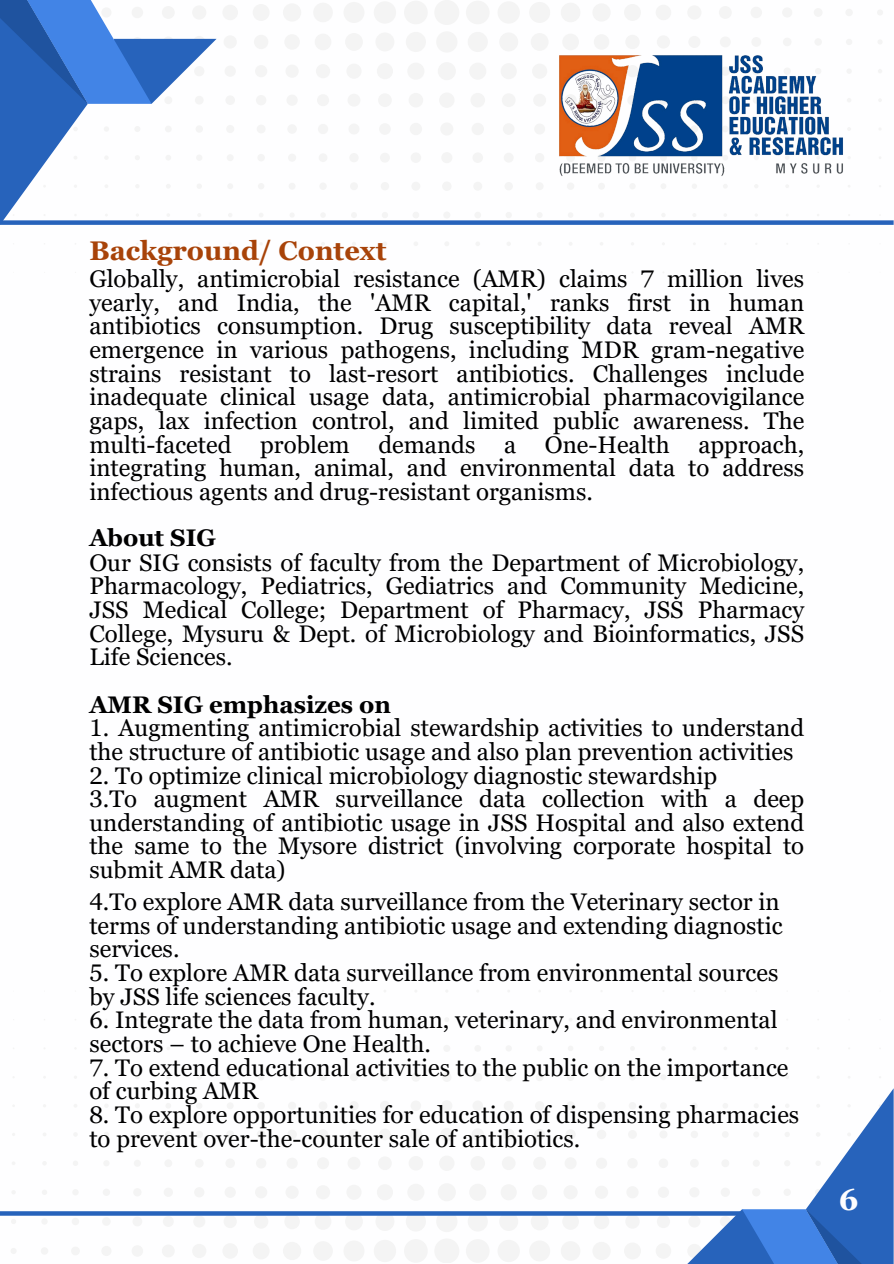
<style>
.page{position:relative;width:894px;height:1264px;background:#fff}
.page>*{position:absolute;margin:0;border:0;box-sizing:border-box;transform-origin:0 0}
.t1{font:700 30.6px "Georgia Pro";color:#fefeff}
.t2{font:700 27px "Georgia Pro";color:#a84309}
.t3{font:24px/23.7px "Georgia Pro";color:#000}
.t4{font:700 24px "Georgia Pro";color:#000}
</style>
<div class="page">
<svg style="left:75px;top:0;width:808px;height:273px"></svg>
<svg style="left:0;top:0;width:216px;height:220px"></svg>
<svg style="left:0;top:990px;width:881px;height:272px"></svg>
<svg style="left:677px;top:1088px;width:216px;height:175px"></svg>
<svg style="left:0;top:1211px;width:740px;height:4px;background:#326bbe"></svg>
<img style="left:549px;top:45px;width:303px;height:141px">
<div style="left:0;top:220px;width:893px;height:5px;background:#2763bb"></div>
<p class="t2" style="left:89px;top:235px;width:298px">Background/ Context</p>
<p class="t3" style="left:89px;top:267px;width:716px;text-align:justify">Globally, antimicrobial resistance (AMR) claims 7 million lives yearly, and India, the 'AMR capital,' ranks first in human antibiotics consumption. Drug susceptibility data reveal AMR emergence in various pathogens, including MDR gram-negative strains resistant to last-resort antibiotics. Challenges include inadequate clinical usage data, antimicrobial pharmacovigilance gaps, lax infection control, and limited public awareness. The multi-faceted problem demands a One-Health approach, integrating human, animal, and environmental data to address infectious agents and drug-resistant organisms.</p>
<p class="t4" style="left:89px;top:524px;width:128px">About SIG</p>
<h1 class="t3" style="left:89px;top:550px;width:716px;text-align:justify">Our SIG consists of faculty from the Department of Microbiology, Pharmacology, Pediatrics, Gediatrics and Community Medicine, JSS Medical College; Department of Pharmacy, JSS Pharmacy College, Mysuru &amp; Dept. of Microbiology and Bioinformatics, JSS Life Sciences.</h1>
<h2 class="t4" style="left:89px;top:691px;width:303px">AMR SIG emphasizes on</h2>
<p class="t3" style="left:89px;top:716px;width:716px">1. Augmenting antimicrobial stewardship activities to understand the structure of antibiotic usage and also plan prevention activities</p>
<p class="t3" style="left:89px;top:763px;width:629px">2. To optimize clinical microbiology diagnostic stewardship</p>
<p class="t3" style="left:89px;top:787px;width:716px;text-align:justify">3.To augment AMR surveillance data collection with a deep understanding of antibiotic usage in JSS Hospital and also extend the same to the Mysore district (involving corporate hospital to submit AMR data)</p>
<h2 class="t3" style="left:89px;top:890px;width:694px">4.To explore AMR data surveillance from the Veterinary sector in terms of understanding antibiotic usage and extending diagnostic services.</h2>
<p class="t3" style="left:89px;top:960px;width:690px">5. To explore AMR data surveillance from environmental sources by JSS life sciences faculty.</p>
<p class="t3" style="left:89px;top:1008px;width:689px">6. Integrate the data from human, veterinary, and environmental sectors – to achieve One Health.</p>
<p class="t3" style="left:89px;top:1055px;width:700px">7. To extend educational activities to the public on the importance of curbing AMR</p>
<p class="t3" style="left:89px;top:1102px;width:711px">8. To explore opportunities for education of dispensing pharmacies to prevent over-the-counter sale of antibiotics.</p>
<p class="t1" style="left:838px;top:1181px;width:21px">6</p>
</div>
